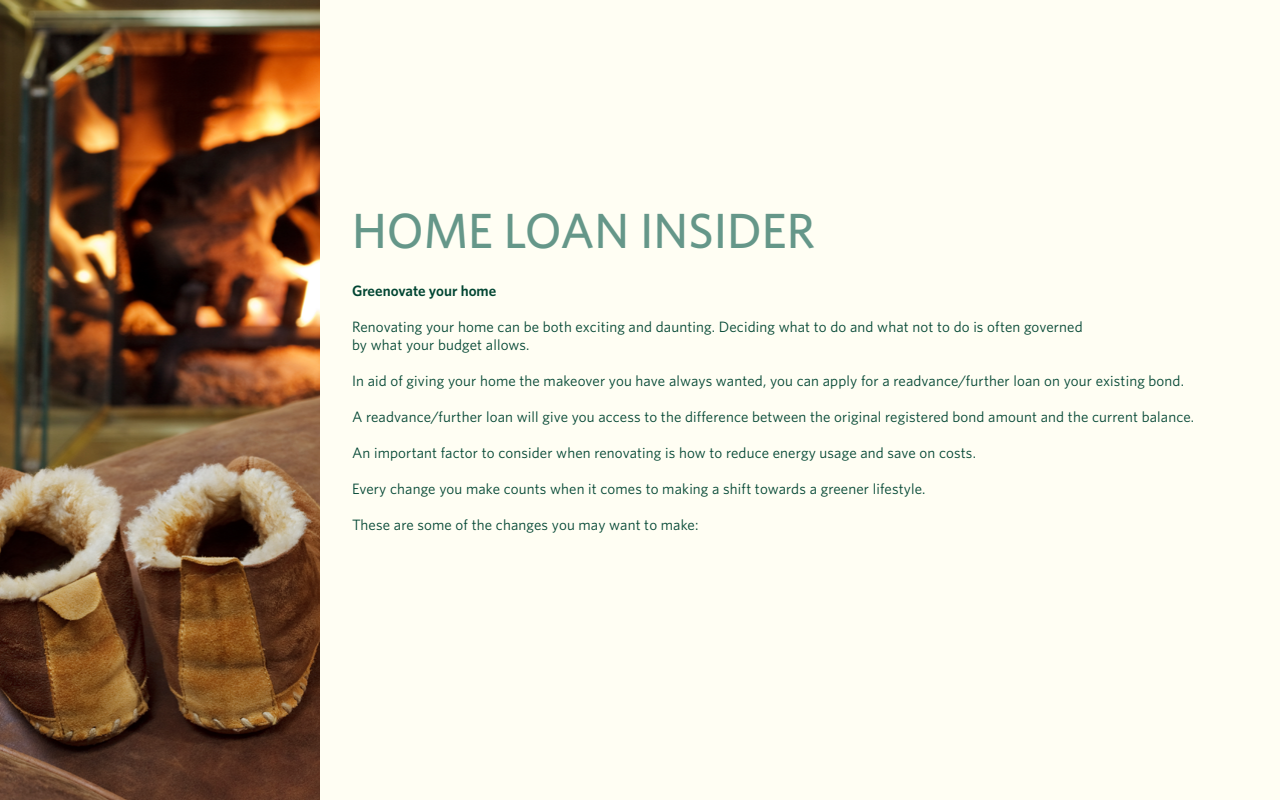
<style>
.page{position:relative;width:1280px;height:800px;background:#fffef3}
.page>*{position:absolute;margin:0;border:0;box-sizing:border-box;transform-origin:0 0}
.t1{font:500 49.5px "Whitney";color:#659789}
.t2{font:15px/18px "Whitney";letter-spacing:.01em;color:#004532}
.t3{font:600 15px "Whitney";color:#004532}
</style>
<div class="page">
<img style="left:0;top:0;width:320px;height:800px">
<h1 class="t1" style="left:352px;top:201px;width:464px">HOME LOAN INSIDER</h1>
<p class="t3" style="left:352px;top:281px;width:146px">Greenovate your home</p>
<p class="t2" style="left:352px;top:317px;width:732px">Renovating your home can be both exciting and daunting. Deciding what to do and what not to do is often governed by what your budget allows.</p>
<p class="t2" style="left:352px;top:371px;width:834px">In aid of giving your home the makeover you have always wanted, you can apply for a readvance/further loan on your existing bond.</p>
<p class="t2" style="left:352px;top:407px;width:844px">A readvance/further loan will give you access to the difference between the original registered bond amount and the current balance.</p>
<p class="t2" style="left:352px;top:443px;width:626px">An important factor to consider when renovating is how to reduce energy usage and save on costs.</p>
<p class="t2" style="left:352px;top:479px;width:575px">Every change you make counts when it comes to making a shift towards a greener lifestyle.</p>
<p class="t2" style="left:352px;top:515px;width:348px">These are some of the changes you may want to make:</p>
</div>
